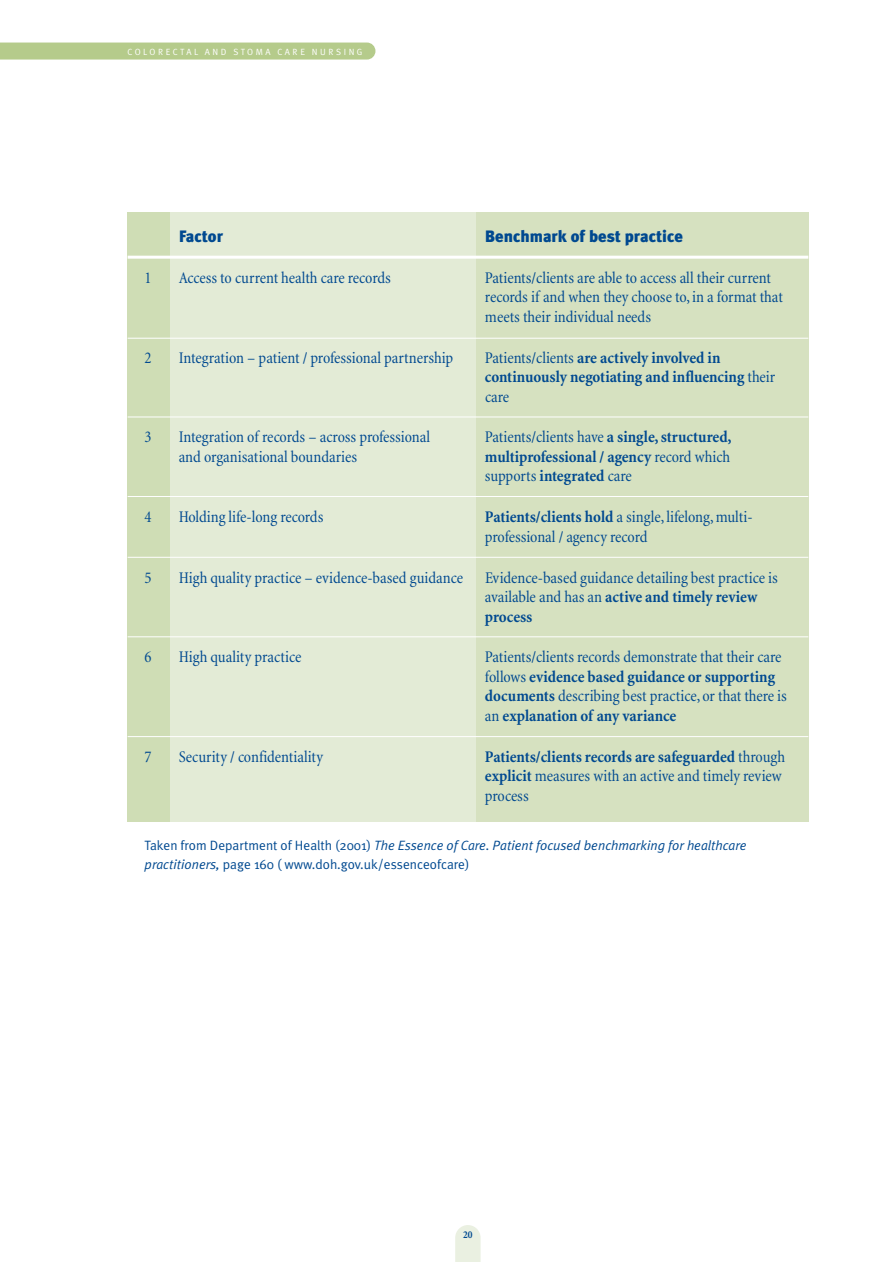
<style>
.page{position:relative;width:893px;height:1262px;background:#fff}
.page>*{position:absolute;margin:0;border:0;box-sizing:border-box;transform-origin:0 0}
.t1{font:condensed 16.5px/19.5px "Minion";color:#004990}
.t2{font:700 condensed 16.5px/19.5px "Minion";letter-spacing:-.005em;color:#004990}
.t3{font:900 16.5px "Meta Plus";color:#004990}
.t4{font:13.5px/19.5px "Meta Plus Normal";color:#004990}
.t5{font:700 condensed 10.5px "Minion";color:#004990}
.t6{font:9px "Meta Plus Normal";letter-spacing:.275em;color:#fff}
.s1{font-weight:400}
.s2{font-weight:700}
.s3{font-style:italic}
</style>
<div class="page">
<div style="left:128px;top:213px;width:680px;height:609px;background:#e3ebd6"></div>
<div style="left:128px;top:213px;width:42px;height:609px;background:#cfddb5"></div>
<div style="left:476px;top:213px;width:332px;height:609px;background:#d6e1c0"></div>
<svg style="left:455px;top:1225px;width:25px;height:37px"></svg>
<div style="left:0;top:43px;width:375px;height:17px;background:#b5cb8b"></div>
<hr style="left:128px;top:256px;width:680px;height:3px;background:#fff">
<hr style="left:128px;top:338px;width:680px;height:1px;background:#fff">
<hr style="left:128px;top:416px;width:680px;height:1px;background:#fff">
<hr style="left:128px;top:496px;width:680px;height:1px;background:#fff">
<hr style="left:128px;top:557px;width:680px;height:1px;background:#fff">
<hr style="left:128px;top:636px;width:680px;height:1px;background:#fff">
<hr style="left:128px;top:736px;width:680px;height:1px;background:#fff">
<p class="t6" style="left:128px;top:48px;width:236px">COLORECTAL AND STOMA CARE NURSING</p>
<p class="t3" style="left:179px;top:230px;width:46px">Factor</p>
<p class="t3" style="left:485px;top:230px;width:199px">Benchmark of best practice</p>
<p class="t1" style="left:145px;top:269px;width:9px">1</p>
<p class="t1" style="left:179px;top:269px;width:214px">Access to current health care records</p>
<p class="t1" style="left:485px;top:269px;width:299px">Patients/clients are able to access all their current records if and when they choose to, in a format that meets their individual needs</p>
<p class="t1" style="left:145px;top:349px;width:9px">2</p>
<p class="t1" style="left:179px;top:349px;width:276px">Integration – patient / professional partnership</p>
<p class="t2" style="left:485px;top:349px;width:292px"><span class="s1">Patients/clients</span> are actively involved in continuously negotiating and influencing <span class="s1">their care</span></p>
<p class="t1" style="left:145px;top:429px;width:9px">3</p>
<p class="t1" style="left:179px;top:429px;width:253px">Integration of records – across professional</p>
<p class="t1" style="left:485px;top:429px;width:248px">Patients/clients have <span class="s2">a single, structured,</span></p>
<p class="t1" style="left:179px;top:448px;width:180px">and organisational boundaries</p>
<p class="t2" style="left:485px;top:448px;width:247px">multiprofessional / agency <span class="s1">record which supports</span> integrated <span class="s1">care</span></p>
<p class="t1" style="left:145px;top:509px;width:9px">4</p>
<p class="t1" style="left:179px;top:509px;width:146px">Holding life-long records</p>
<p class="t1" style="left:485px;top:509px;width:269px"><span class="s2">Patients/clients hold</span> a single, lifelong, multi&shy;professional / agency record</p>
<p class="t1" style="left:145px;top:569px;width:9px">5</p>
<p class="t1" style="left:179px;top:569px;width:286px">High quality practice – evidence-based guidance</p>
<p class="t1" style="left:485px;top:569px;width:294px">Evidence-based guidance detailing best practice is available and has an <span class="s2">active and timely review process</span></p>
<p class="t1" style="left:145px;top:649px;width:9px">6</p>
<p class="t1" style="left:179px;top:649px;width:124px">High quality practice</p>
<p class="t1" style="left:485px;top:649px;width:303px">Patients/clients records demonstrate that their care follows <span class="s2">evidence based guidance or supporting documents</span> describing best practice, or that there is an <span class="s2">explanation of any variance</span></p>
<p class="t1" style="left:145px;top:748px;width:9px">7</p>
<p class="t1" style="left:179px;top:748px;width:146px">Security / confidentiality</p>
<p class="t1" style="left:485px;top:748px;width:302px"><span class="s2">Patients/clients records are safeguarded</span> through <span class="s2">explicit</span> measures with an active and timely review process</p>
<p class="t4" style="left:145px;top:836px;width:603px">Taken from Department of Health (2001) <span class="s3">The Essence of Care. Patient focused benchmarking for healthcare practitioners,</span> page 160 ( www.doh.gov.uk/essenceofcare)</p>
<p class="t5" style="left:463px;top:1230px;width:11px">20</p>
</div>
